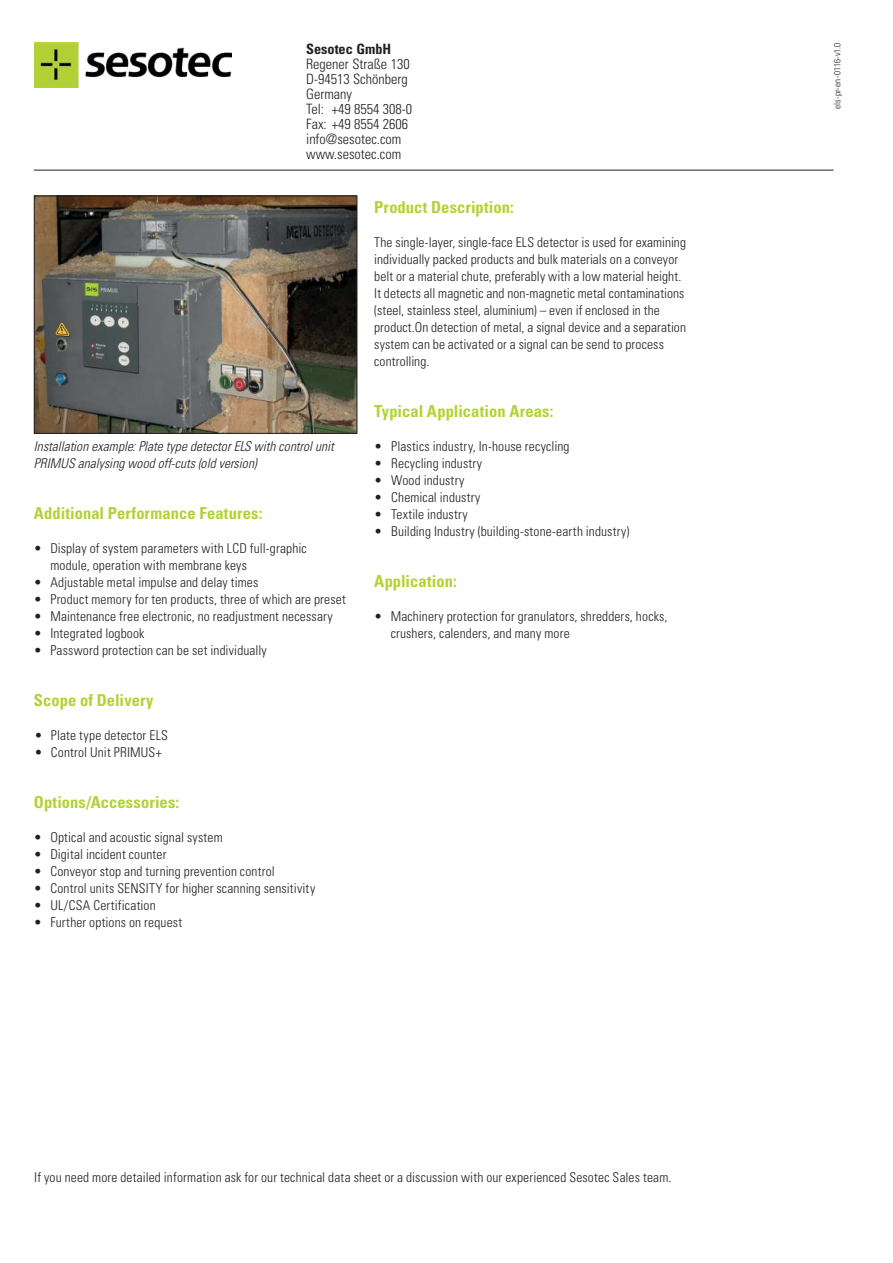
<style>
.page{position:relative;width:893px;height:1263px;background:#fff}
.page>*{position:absolute;margin:0;border:0;box-sizing:border-box;transform-origin:0 0}
.t1{font:700 condensed 16.5px "Univers LT";letter-spacing:.005em;color:#b2d234}
.t2{font:300 condensed 14.25px/15px "Univers LT";color:#231f20}
.t3{font:700 condensed 14.25px "Univers LT";color:#231f20}
.t4{font:300 condensed 13.5px/17px "Univers LT";letter-spacing:.01em;color:#231f20}
.t5{font:italic 300 condensed 13.5px/17px "Univers LT";color:#231f20}
.t6{font:300 condensed 9px "Univers LT";letter-spacing:.02em;color:#231f20}
</style>
<div class="page">
<hr style="left:34px;top:170px;width:799px;height:1px;background:#231f20">
<img style="left:34px;top:43px;width:198px;height:44px">
<img style="left:36px;top:198px;width:319px;height:234px">
<div style="left:34px;top:196px;width:323px;height:238px;border:1px solid #231f20"></div>
<p class="t3" style="left:306px;top:43px;width:87px">Sesotec GmbH</p>
<p class="t2" style="left:306px;top:57px;width:108px">Regener Straße 130<br>D-94513 Schönberg<br>Germany<br>Tel: +49 8554 308-0<br>Fax: +49 8554 2606 info@sesotec.com www.sesotec.com</p>
<p class="t5" style="left:34px;top:439px;width:301px">Installation example: Plate type detector ELS with control unit<br>PRIMUS analysing wood off-cuts (old version)</p>
<p class="t1" style="left:34px;top:507px;width:230px">Additional Performance Features:</p>
<p class="t4" style="left:50px;top:541px;width:258px;text-indent:-16px">• Display of system parameters with LCD full-graphic module, operation with membrane keys</p>
<p class="t4" style="left:34px;top:575px;width:226px">• Adjustable metal impulse and delay times</p>
<p class="t4" style="left:34px;top:592px;width:314px">• Product memory for ten products, three of which are preset</p>
<p class="t4" style="left:34px;top:609px;width:300px">• Maintenance free electronic, no readjustment necessary</p>
<p class="t4" style="left:34px;top:626px;width:112px">• Integrated logbook</p>
<p class="t4" style="left:34px;top:643px;width:234px">• Password protection can be set individually</p>
<p class="t1" style="left:34px;top:694px;width:121px">Scope of Delivery</p>
<p class="t4" style="left:34px;top:728px;width:135px">• Plate type detector ELS</p>
<p class="t4" style="left:34px;top:745px;width:129px">• Control Unit PRIMUS+</p>
<p class="t1" style="left:34px;top:796px;width:147px">Options/Accessories:</p>
<p class="t4" style="left:34px;top:830px;width:190px">• Optical and acoustic signal system</p>
<p class="t4" style="left:34px;top:847px;width:134px">• Digital incident counter</p>
<p class="t4" style="left:34px;top:864px;width:242px">• Conveyor stop and turning prevention control</p>
<p class="t4" style="left:34px;top:881px;width:283px">• Control units SENSITY for higher scanning sensitivity</p>
<p class="t4" style="left:34px;top:898px;width:123px">• UL/CSA Certification</p>
<p class="t4" style="left:34px;top:915px;width:150px">• Further options on request</p>
<p class="t1" style="left:374px;top:200px;width:141px">Product Description:</p>
<p class="t4" style="left:374px;top:234px;width:313px">The single-layer, single-face ELS detector is used for examining individually packed products and bulk materials on a conveyor belt or a material chute, preferably with a low material height.<br>It detects all magnetic and non-magnetic metal contaminations (steel, stainless steel, aluminium) – even if enclosed in the product.On detection of metal, a signal device and a separation system can be activated or a signal can be send to process controlling.</p>
<p class="t1" style="left:374px;top:405px;width:181px">Typical Application Areas:</p>
<p class="t4" style="left:374px;top:439px;width:197px">• Plastics industry, In-house recycling</p>
<p class="t4" style="left:374px;top:456px;width:109px">• Recycling industry</p>
<p class="t4" style="left:374px;top:473px;width:92px">• Wood industry</p>
<p class="t4" style="left:374px;top:490px;width:108px">• Chemical industry</p>
<p class="t4" style="left:374px;top:507px;width:95px">• Textile industry</p>
<p class="t4" style="left:374px;top:524px;width:257px">• Building Industry (building-stone-earth industry)</p>
<p class="t1" style="left:374px;top:575px;width:84px">Application:</p>
<p class="t4" style="left:391px;top:609px;width:278px;text-indent:-16px">• Machinery protection for granulators, shredders, hocks, crushers, calenders, and many more</p>
<p class="t4" style="left:34px;top:1170px;width:639px">If you need more detailed information ask for our technical data sheet or a discussion with our experienced Sesotec Sales team.</p>
<p class="t6" style="left:834px;top:109px;width:68px;rotate:-90deg">els-pr-en-0116-v1.0</p>
</div>
